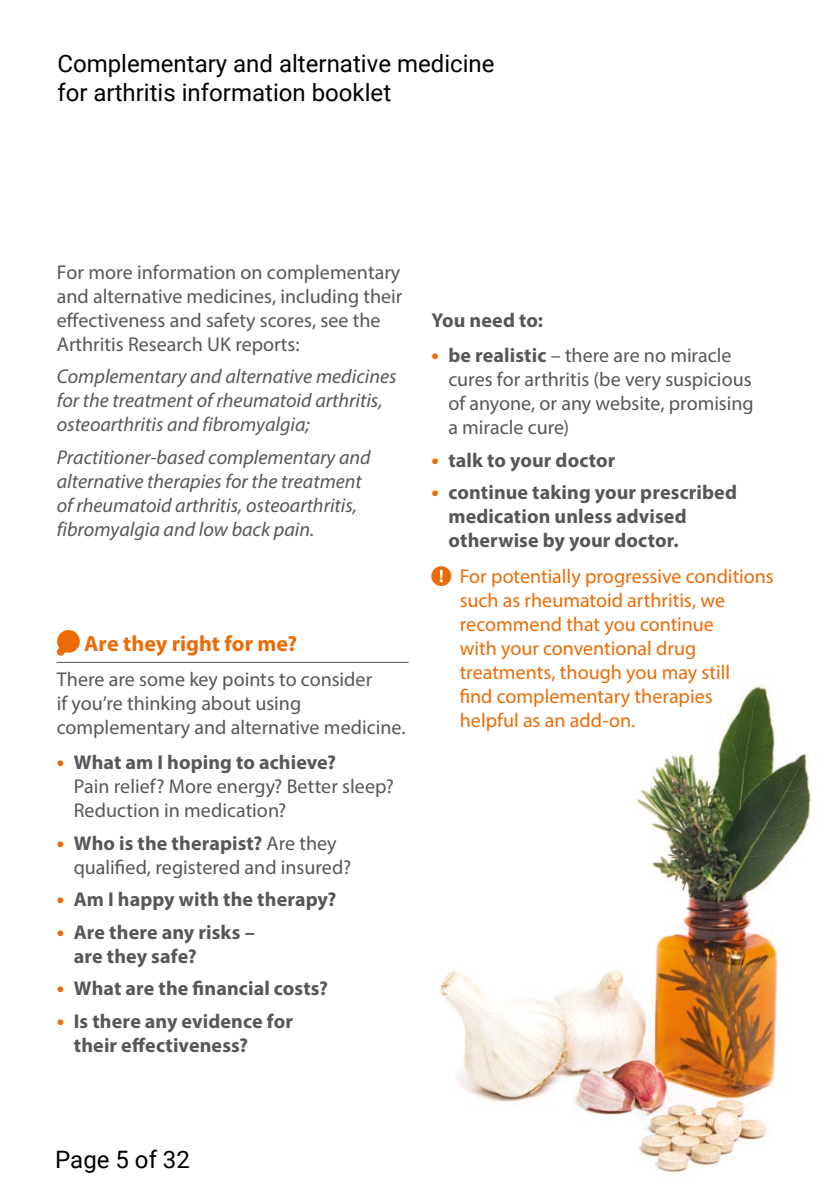
<style>
.page{position:relative;width:840px;height:1191px;background:#fff}
.page>*{position:absolute;margin:0;border:0;box-sizing:border-box;transform-origin:0 0}
.t1{font:24px/28.8px "Roboto";color:#000}
.t2{font:700 22px "Myriad Pro";color:#ed6b06}
.t3{font:20px/24px "Myriad Pro";color:#575756}
.t4{font:italic 20px/24px "Myriad Pro";color:#575756}
.t5{font:700 20px/24px "Myriad Pro";letter-spacing:.005em;color:#575756}
.t6{font:20px/24px "Myriad Pro";color:#ed6b06}
.s1{font-weight:700;font-size:22px;color:#ed6b06}
.s2{font-weight:700}
.s3{font-size:22px;color:#ed6b06}
</style>
<div class="page">
<img style="left:438px;top:685px;width:373px;height:488px">
<hr style="left:57px;top:662px;width:351px;height:1px;background:#575756">
<svg style="left:56px;top:630px;width:24px;height:26px"></svg>
<div style="left:431px;top:566px;width:20px;height:20px;background:#ed6b06;border-radius:50%"></div>
<svg style="left:439px;top:570px;width:3px;height:12px"></svg>
<p class="t1" style="left:57px;top:48px;width:438px">Complementary and alternative medicine for arthritis information booklet</p>
<p class="t3" style="left:57px;top:260px;width:347px">For more information on complementary and alternative medicines, including their effectiveness and safety scores, see the Arthritis Research UK reports:</p>
<p class="t4" style="left:57px;top:364px;width:341px">Complementary and alternative medicines for the treatment of rheumatoid arthritis, osteoarthritis and fibromyalgia;</p>
<p class="t4" style="left:57px;top:445px;width:315px">Practitioner-based complementary and alternative therapies for the treatment of rheumatoid arthritis, osteoarthritis, fibromyalgia and low back pain.</p>
<p class="t2" style="left:84px;top:629px;width:214px">Are they right for me?</p>
<p class="t3" style="left:57px;top:667px;width:350px">There are some key points to consider<br>if you’re thinking about using complementary and alternative medicine.</p>
<p class="t3" style="left:74px;top:750px;width:321px;text-indent:-17px"><span class="s1">•</span> <span class="s2">What am I hoping to achieve?<br></span>Pain relief? More energy? Better sleep?<br>Reduction in medication?</p>
<p class="t3" style="left:74px;top:831px;width:279px;text-indent:-17px"><span class="s1">•</span> <span class="s2">Who is the therapist?</span> Are they qualified, registered and insured?</p>
<p class="t5" style="left:57px;top:887px;width:281px"><span class="s3">•</span> Am I happy with the therapy?</p>
<p class="t5" style="left:74px;top:919px;width:182px;text-indent:-17px"><span class="s3">•</span> Are there any risks – are they safe?</p>
<p class="t5" style="left:57px;top:976px;width:272px"><span class="s3">•</span> What are the financial costs?</p>
<p class="t5" style="left:74px;top:1008px;width:220px;text-indent:-17px"><span class="s3">•</span> Is there any evidence for their effectiveness?</p>
<p class="t5" style="left:431px;top:307px;width:113px">You need to:</p>
<p class="t3" style="left:448px;top:343px;width:307px;text-indent:-17px"><span class="s1">•</span> <span class="s2">be realistic</span> – there are no miracle cures for arthritis (be very suspicious of anyone, or any website, promising a miracle cure)</p>
<p class="t5" style="left:431px;top:447px;width:185px"><span class="s3">•</span> talk to your doctor</p>
<p class="t5" style="left:448px;top:480px;width:290px;text-indent:-17px"><span class="s3">•</span> continue taking your prescribed medication unless advised otherwise by your doctor.</p>
<p class="t6" style="left:459px;top:563px;width:315px">For potentially progressive conditions such as rheumatoid arthritis, we recommend that you continue<br>with your conventional drug treatments, though you may still<br>find complementary therapies helpful as an add-on.</p>
<p class="t1" style="left:55px;top:1144px;width:136px">Page 5 of 32</p>
</div>
